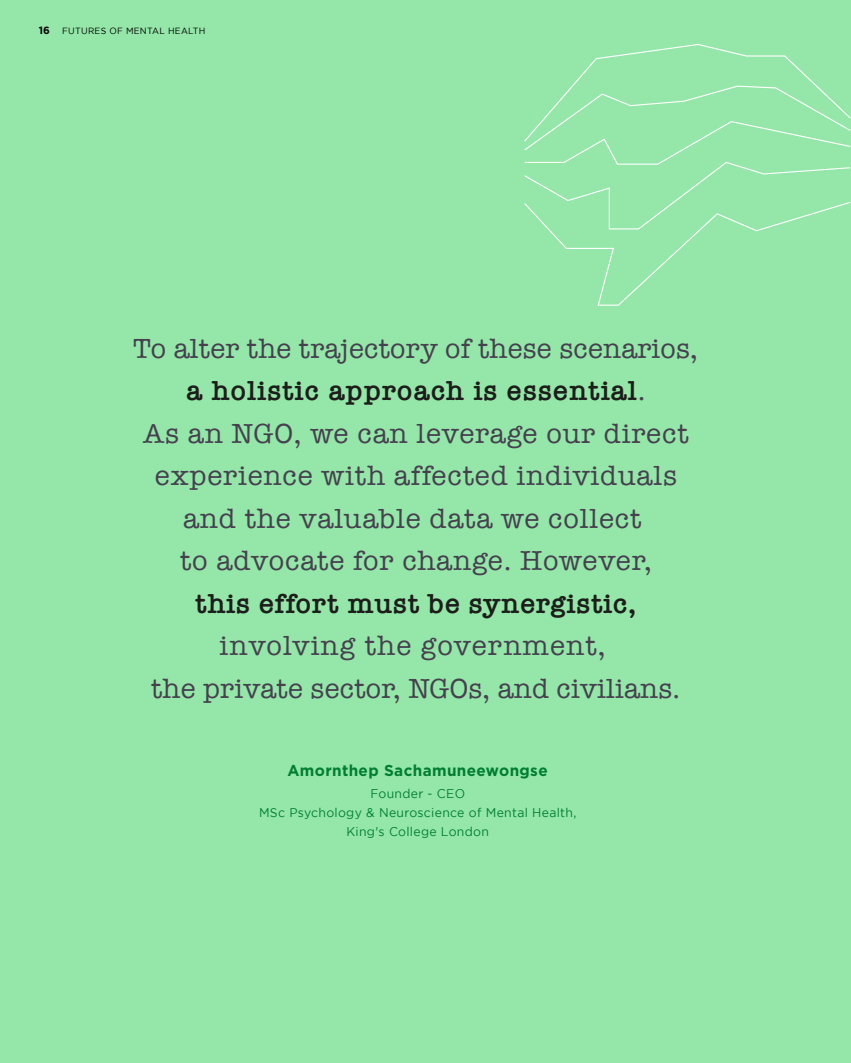
<style>
.page{position:relative;width:851px;height:1063px;background:#fff}
.page>*{position:absolute;margin:0;border:0;box-sizing:border-box;transform-origin:0 0}
.t1{font:28.35px/42.6px "American Typewriter";letter-spacing:.03em;color:#46404f;text-align:center}
.t2{font:28.35px/42.6px "American Typewriter";letter-spacing:.01em;color:#46404f;text-align:center}
.t3{font:600 28.35px "American Typewriter";letter-spacing:.03em;color:#1d1d1b}
.t4{font:700 15.75px "Gotham";letter-spacing:.025em;color:#007e31}
.t5{font:12.6px/18.9px "Gotham";letter-spacing:.025em;color:#007e31;text-align:center}
.t6{font:9px "Gotham";letter-spacing:.03em;color:#000}
.s1{font-weight:700;font-size:10.5px;color:#030405}
.s2{font-weight:600;color:#1d1d1b}
</style>
<div class="page">
<div style="left:0;top:0;width:850px;height:1063px;background:#94e7a8"></div>
<svg style="left:524px;top:44px;width:326px;height:262px"></svg>
<p class="t6" style="left:39px;top:26px;width:168px"><span class="s1">16</span> FUTURES OF MENTAL HEALTH</p>
<p class="t1" style="left:133px;top:326px;width:566px">To alter the trajectory of these scenarios, <span class="s2">a holistic approach is essential</span>.<br>As an NGO, we can leverage our direct experience with affected individuals and the valuable data we collect<br>to advocate for change. However,</p>
<p class="t3" style="left:195px;top:582px;width:442px">this effort must be synergistic,</p>
<p class="t2" style="left:151px;top:624px;width:530px">involving the government,<br>the private sector, NGOs, and civilians.</p>
<p class="t4" style="left:287px;top:762px;width:262px">Amornthep Sachamuneewongse</p>
<p class="t5" style="left:259px;top:784px;width:319px">Founder - CEO<br>MSc Psychology &amp; Neuroscience of Mental Health,<br>King's College London</p>
</div>
